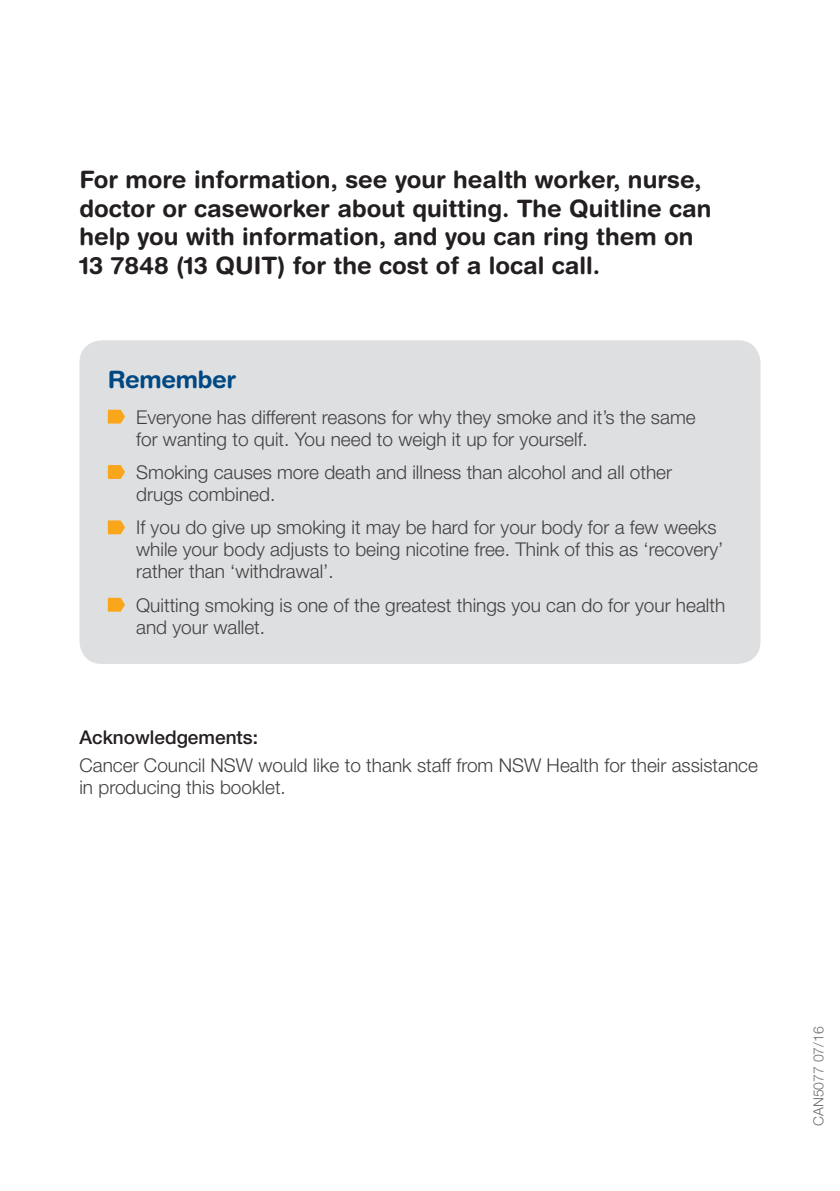
<style>
.page{position:relative;width:840px;height:1191px;background:#fff}
.page>*{position:absolute;margin:0;border:0;box-sizing:border-box;transform-origin:0 0}
.t1{font:700 24px/28.8px "Helvetica Rounded LT Std";color:#231f20}
.t2{font:700 24px "Helvetica Rounded LT Std";letter-spacing:-.015em;color:#004883}
.t3{font:300 19px/22px "Helvetica Neue LT Std";color:#414042}
.t4{font:500 19px "Helvetica Neue LT Std";color:#231f20}
.t5{font:300 14px "Helvetica Neue LT Std";color:#6d6e71}
</style>
<div class="page">
<div style="left:79px;top:340px;width:681px;height:324px;background:#dedfe0;border-radius:23px"></div>
<svg style="left:108px;top:410px;width:17px;height:13px"></svg>
<svg style="left:108px;top:465px;width:17px;height:14px"></svg>
<svg style="left:108px;top:520px;width:17px;height:14px"></svg>
<svg style="left:108px;top:598px;width:17px;height:13px"></svg>
<p class="t1" style="left:79px;top:164px;width:633px">For more information, see your health worker, nurse, doctor or caseworker about quitting. The Quitline can help you with information, and you can ring them on 13 7848 (13 QUIT) for the cost of a local call.</p>
<p class="t2" style="left:108px;top:365px;width:130px">Remember</p>
<p class="t3" style="left:136px;top:405px;width:560px">Everyone has different reasons for why they smoke and it’s the same for wanting to quit. You need to weigh it up for yourself.</p>
<p class="t3" style="left:136px;top:461px;width:537px">Smoking causes more death and illness than alcohol and all other drugs combined.</p>
<p class="t3" style="left:136px;top:516px;width:588px">If you do give up smoking it may be hard for your body for a few weeks while your body adjusts to being nicotine free. Think of this as ‘recovery’ rather than ‘withdrawal’.</p>
<p class="t3" style="left:136px;top:593px;width:590px">Quitting smoking is one of the greatest things you can do for your health and your wallet.</p>
<p class="t4" style="left:79px;top:726px;width:180px">Acknowledgements:</p>
<p class="t3" style="left:79px;top:754px;width:679px">Cancer Council NSW would like to thank staff from NSW Health for their assistance in producing this booklet.</p>
<p class="t5" style="left:809px;top:1126px;width:101px;rotate:-90deg">CAN5077 07/16</p>
</div>
